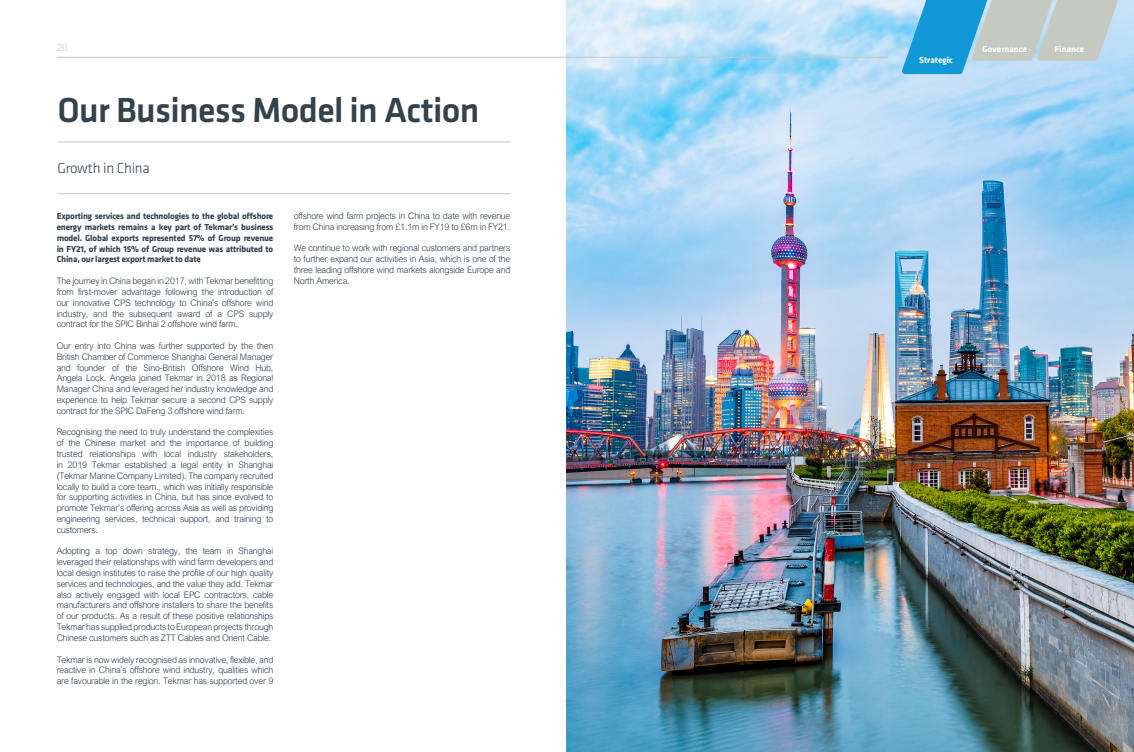
<style>
.page{position:relative;width:1134px;height:752px;background:#fff}
.page>*{position:absolute;margin:0;border:0;box-sizing:border-box;transform-origin:0 0}
.t1{font:500 36px "Klavika";letter-spacing:-.02em;color:#34424c}
.t2{font:300 15px "Klavika";letter-spacing:-.02em;color:#34424c}
.t3{font:300 9.9px "Arial Nova";color:#c6c9c0}
.t4{font:300 9px/10.8px "Arial Nova";letter-spacing:-.02em;color:#34424c;text-align:justify}
.t5{font:700 9px/10.8px "Klavika";letter-spacing:-.02em;color:#34424c;text-align:justify}
.t6{font:700 9px "Klavika";color:#fff}
</style>
<div class="page">
<hr style="left:57px;top:193px;width:454px;height:1px;background:#c6c9c0">
<hr style="left:57px;top:142px;width:454px;height:1px;background:#c6c9c0">
<img style="left:567px;top:0;width:567px;height:751px">
<svg style="left:901px;top:0;width:233px;height:74px;background:#93c2d7"></svg>
<hr style="left:57px;top:57px;width:831px;height:1px;background:#c6c9c0">
<p class="t3" style="left:57px;top:42px;width:12px">26</p>
<p class="t1" style="left:57px;top:91px;width:423px">Our Business Model in Action</p>
<p class="t2" style="left:57px;top:160px;width:94px">Growth in China</p>
<p class="t5" style="left:57px;top:211px;width:218px">Exporting services and technologies to the global offshore energy markets remains a key part of Tekmar’s business model. Global exports represented 57% of Group revenue in FY21, of which 15% of Group revenue was attributed to China, our largest export market to date</p>
<p class="t4" style="left:57px;top:275px;width:218px">The journey in China began in 2017, with Tekmar benefitting from first-mover advantage following the introduction of our innovative CPS technology to China’s offshore wind industry, and the subsequent award of a CPS supply contract for the SPIC Binhai 2 offshore wind farm.</p>
<p class="t4" style="left:57px;top:340px;width:218px">Our entry into China was further supported by the then British Chamber of Commerce Shanghai General Manager and founder of the Sino-British Offshore Wind Hub, Angela Lock. Angela joined Tekmar in 2018 as Regional Manager China and leveraged her industry knowledge and experience to help Tekmar secure a second CPS supply contract for the SPIC DaFeng 3 offshore wind farm.</p>
<p class="t4" style="left:57px;top:426px;width:218px">Recognising the need to truly understand the complexities of the Chinese market and the importance of building trusted relationships with local industry stakeholders, in 2019 Tekmar established a legal entity in Shanghai (Tekmar Marine Company Limited). The company recruited locally to build a core team., which was initially responsible for supporting activities in China, but has since evolved to promote Tekmar’s offering across Asia as well as providing engineering services, technical support, and training to customers.</p>
<p class="t4" style="left:57px;top:545px;width:218px">Adopting a top down strategy, the team in Shanghai leveraged their relationships with wind farm developers and local design institutes to raise the profile of our high quality services and technologies, and the value they add. Tekmar also actively engaged with local EPC contractors, cable manufacturers and offshore installers to share the benefits of our products. As a result of these positive relationships Tekmar has supplied products to European projects through Chinese customers such as ZTT Cables and Orient Cable.</p>
<p class="t4" style="left:57px;top:653px;width:218px">Tekmar is now widely recognised as innovative, flexible, and reactive in China’s offshore wind industry, qualities which are favourable in the region. Tekmar has supported over 9</p>
<p class="t4" style="left:294px;top:210px;width:218px">offshore wind farm projects in China to date with revenue from China increasing from £1.1m in FY19 to £6m in FY21.</p>
<p class="t4" style="left:294px;top:243px;width:218px">We continue to work with regional customers and partners to further expand our activities in Asia, which is one of the three leading offshore wind markets alongside Europe and North America.</p>
<p class="t6" style="left:919px;top:55px;width:35px">Strategic</p>
<p class="t6" style="left:982px;top:44px;width:46px">Governance</p>
<p class="t6" style="left:1054px;top:44px;width:31px">Finance</p>
</div>
